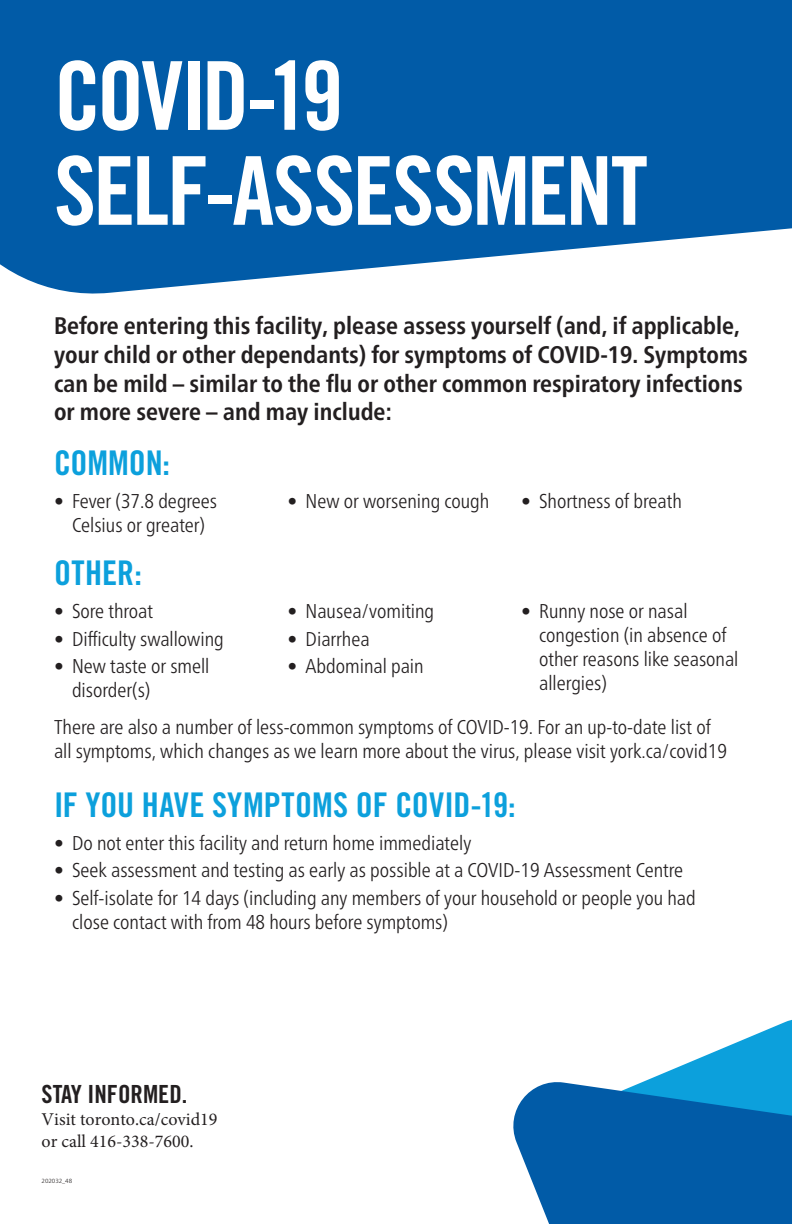
<style>
.page{position:relative;width:792px;height:1224px;background:#fff}
.page>*{position:absolute;margin:0;border:0;box-sizing:border-box;transform-origin:0 0}
.t1{font:95px/95px "Trade Gothic LT Pro Bd Cn 20";letter-spacing:-.03em;color:#fff}
.t2{font:34px "Trade Gothic LT Pro Bd Cn 20";letter-spacing:-.005em;color:#0ca0dc}
.t3{font:25px "Trade Gothic LT Pro Bd Cn 20";color:#231f20}
.t4{font:700 condensed 24px/28.8px "Frutiger Neue LT Pro";color:#231f20}
.t5{font:300 condensed 20px/24px "Frutiger Neue LT Pro";color:#231f20}
.t6{font:18px/22.4px "Minion Pro";color:#231f20}
.t7{font:300 6px "Frutiger Neue LT Pro";color:#231f20}
</style>
<div class="page">
<svg style="left:0;top:0;width:792px;height:294px;background:#1a6baf"></svg>
<svg style="left:652px;top:1019px;width:140px;height:59px"></svg>
<svg style="left:513px;top:1078px;width:279px;height:146px;background:#146eb2"></svg>
<h1 class="t1" style="left:54px;top:48px;width:595px">COVID-19<br>SELF-ASSESSMENT</h1>
<p class="t4" style="left:54px;top:311px;width:695px">Before entering this facility, please assess yourself (and, if applicable, your child or other dependants) for symptoms of COVID-19. Symptoms can be mild – similar to the flu or other common respiratory infections or more severe – and may include:</p>
<h2 class="t2" style="left:54px;top:442px;width:118px">COMMON:</h2>
<p class="t5" style="left:54px;top:489px;width:165px;text-align:center">• Fever (37.8 degrees<br>Celsius or greater)</p>
<p class="t5" style="left:288px;top:489px;width:203px">• New or worsening cough</p>
<p class="t5" style="left:521px;top:489px;width:162px">• Shortness of breath</p>
<h2 class="t2" style="left:54px;top:552px;width:90px">OTHER:</h2>
<p class="t5" style="left:54px;top:599px;width:100px">• Sore throat</p>
<p class="t5" style="left:54px;top:627px;width:171px">• Difficulty swallowing</p>
<p class="t5" style="left:72px;top:654px;width:139px;text-indent:-18px">• New taste or smell disorder(s)</p>
<p class="t5" style="left:539px;top:599px;width:201px;text-indent:-18px">• Runny nose or nasal congestion (in absence of other reasons like seasonal allergies)</p>
<p class="t5" style="left:54px;top:715px;width:674px">There are also a number of less-common symptoms of COVID-19. For an up-to-date list of all symptoms, which changes as we learn more about the virus, please visit york.ca/covid19</p>
<h2 class="t2" style="left:54px;top:784px;width:463px">IF YOU HAVE SYMPTOMS OF COVID-19:</h2>
<p class="t5" style="left:54px;top:831px;width:419px">• Do not enter this facility and return home immediately</p>
<p class="t5" style="left:54px;top:858px;width:631px">• Seek assessment and testing as early as possible at a COVID-19 Assessment Centre</p>
<p class="t5" style="left:72px;top:886px;width:625px;text-indent:-18px">• Self-isolate for 14 days (including any members of your household or people you had close contact with from 48 hours before symptoms)</p>
<p class="t5" style="left:288px;top:599px;width:148px">• Nausea/vomiting</p>
<p class="t5" style="left:288px;top:627px;width:84px">• Diarrhea</p>
<p class="t5" style="left:288px;top:654px;width:138px">• Abdominal pain</p>
<p class="t3" style="left:42px;top:1079px;width:147px">STAY INFORMED.</p>
<p class="t6" style="left:42px;top:1108px;width:177px">Visit toronto.ca/covid19 or call 416-338-7600.</p>
<p class="t7" style="left:42px;top:1177px;width:32px">202032_48</p>
</div>
